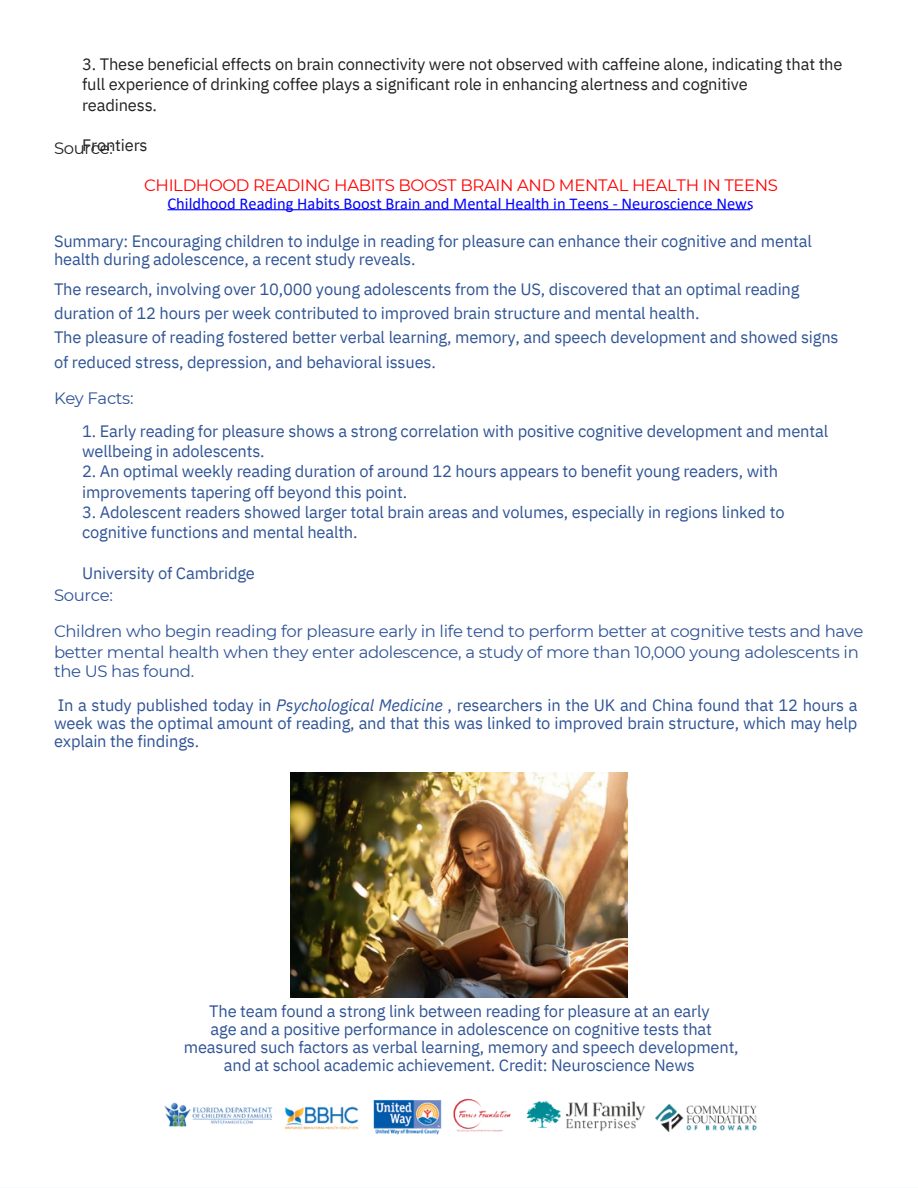
<style>
.page{position:relative;width:918px;height:1188px;background:#fff}
.page>*{position:absolute;margin:0;border:0;box-sizing:border-box;transform-origin:0 0}
.t1{font:16.5px/18px "IBM Plex Sans";letter-spacing:-.01em;color:#2f5496;text-align:center}
.t2{font:16.5px "Montserrat";letter-spacing:-.02em;color:#2f5496}
.t3{font:16.5px "IBM Plex Sans";letter-spacing:-.01em;color:#222}
.t4{font:16.5px "Calibri";color:#00f}
.t5{font:16.5px "Montserrat";letter-spacing:-.02em;color:#f00}
.t6{font:16.5px "Montserrat";letter-spacing:-.02em;color:#222}
.s1{font-style:italic}
</style>
<div class="page">
<hr style="left:168px;top:209px;width:582px;height:1px;background:#00f">
<img style="left:290px;top:772px;width:338px;height:225px">
<img style="left:164px;top:1098px;width:593px;height:37px">
<p class="t3" style="left:82px;top:53px;width:762px">3. These beneficial effects on brain connectivity were not observed with caffeine alone, indicating that the</p>
<p class="t3" style="left:82px;top:74px;width:667px">full experience of drinking coffee plays a significant role in enhancing alertness and cognitive</p>
<p class="t3" style="left:82px;top:94px;width:76px">readiness.</p>
<p class="t6" style="left:54px;top:138px;width:60px">Source:</p>
<p class="t3" style="left:82px;top:134px;width:67px">Frontiers</p>
<p class="t5" style="left:144px;top:175px;width:636px">CHILDHOOD READING HABITS BOOST BRAIN AND MENTAL HEALTH IN TEENS</p>
<p class="t4" style="left:167px;top:196px;width:588px">Childhood Reading Habits Boost Brain and Mental Health in Teens - Neuroscience News</p>
<p class="t1" style="left:54px;top:232px;width:759px;text-align:left">Summary: Encouraging children to indulge in reading for pleasure can enhance their cognitive and mental health during adolescence, a recent study reveals.</p>
<p class="t1" style="left:54px;top:279px;width:747px">The research, involving over 10,000 young adolescents from the US, discovered that an optimal reading</p>
<p class="t1" style="left:54px;top:304px;width:647px">duration of 12 hours per week contributed to improved brain structure and mental health.</p>
<p class="t1" style="left:54px;top:328px;width:786px">The pleasure of reading fostered better verbal learning, memory, and speech development and showed signs</p>
<p class="t1" style="left:54px;top:352px;width:383px">of reduced stress, depression, and behavioral issues.</p>
<p class="t2" style="left:54px;top:388px;width:81px">Key Facts:</p>
<p class="t1" style="left:82px;top:422px;width:748px">1. Early reading for pleasure shows a strong correlation with positive cognitive development and mental</p>
<p class="t1" style="left:82px;top:442px;width:184px">wellbeing in adolescents.</p>
<p class="t1" style="left:82px;top:462px;width:698px">2. An optimal weekly reading duration of around 12 hours appears to benefit young readers, with</p>
<p class="t1" style="left:82px;top:482px;width:327px">improvements tapering off beyond this point.</p>
<p class="t1" style="left:82px;top:503px;width:704px">3. Adolescent readers showed larger total brain areas and volumes, especially in regions linked to</p>
<p class="t1" style="left:82px;top:523px;width:277px">cognitive functions and mental health.</p>
<p class="t1" style="left:82px;top:563px;width:174px">University of Cambridge</p>
<p class="t2" style="left:54px;top:585px;width:60px">Source:</p>
<p class="t2" style="left:54px;top:621px;width:811px">Children who begin reading for pleasure early in life tend to perform better at cognitive tests and have</p>
<p class="t2" style="left:54px;top:642px;width:806px">better mental health when they enter adolescence, a study of more than 10,000 young adolescents in</p>
<p class="t2" style="left:54px;top:661px;width:142px">the US has found.</p>
<p class="t1" style="left:54px;top:696px;width:805px;text-align:justify">In a study published today in <span class="s1">Psychological Medicine</span> , researchers in the UK and China found that 12 hours a week was the optimal amount of reading, and that this was linked to improved brain structure, which may help explain the findings.</p>
<p class="t1" style="left:209px;top:1001px;width:502px">The team found a strong link between reading for pleasure at an early</p>
<p class="t1" style="left:184px;top:1019px;width:556px">age and a positive performance in adolescence on cognitive tests that measured such factors as verbal learning, memory and speech development, and at school academic achievement. Credit: Neuroscience News</p>
</div>
